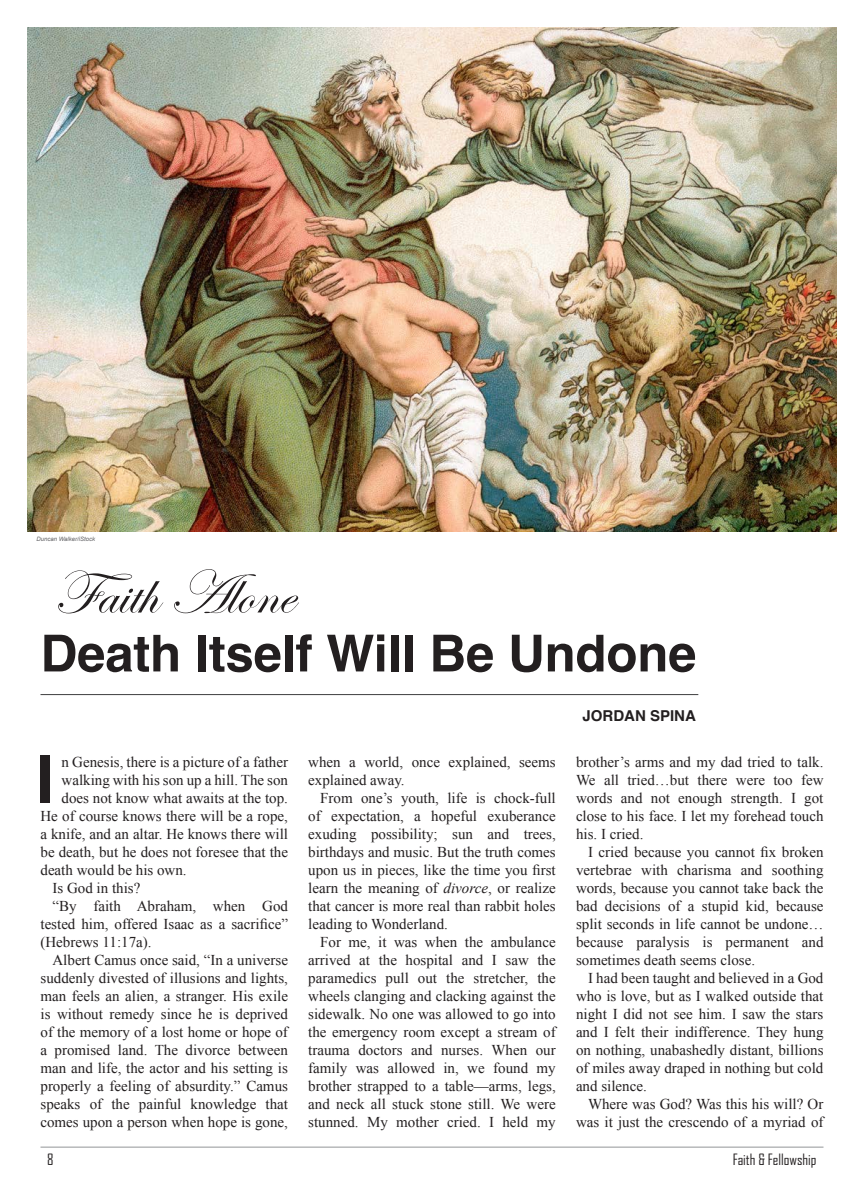
<style>
.page{position:relative;width:864px;height:1188px;background:#fff}
.page>*{position:absolute;margin:0;border:0;box-sizing:border-box;transform-origin:0 0}
.t1{font:700 65.85px "Helvetica";color:#231f20}
.t2{font:62.4px "Edwardian Script ITC";color:#231f20}
.t3{font:700 51px "Helvetica";letter-spacing:-.005em;color:#231f20}
.t4{font:15px/18px "Times New Roman";color:#231f20;text-align:justify}
.t5{font:15px "Agency FB";color:#231f20}
.t6{font:700 15px "Helvetica";color:#231f20}
.t7{font:italic 6px "Arial";color:#636366}
.s1{font-style:italic}
</style>
<div class="page">
<hr style="left:40px;top:1147px;width:784px;height:1px;background:#939598">
<hr style="left:40px;top:694px;width:658px;height:1px;background:#3e3e3f">
<img style="left:27px;top:27px;width:810px;height:504px">
<p class="t7" style="left:36px;top:535px;width:60px">Duncan Walker/iStock</p>
<p class="t2" style="left:55px;top:559px;width:240px">Faith Alone</p>
<p class="t3" style="left:40px;top:612px;width:658px">Death Itself Will Be Undone</p>
<p class="t6" style="left:583px;top:703px;width:115px">JORDAN SPINA</p>
<p class="t1" style="left:36px;top:726px;width:20px">I</p>
<p class="t4" style="left:308px;top:753px;width:249px">when a world, once explained, seems explained away.</p>
<p class="t4" style="left:62px;top:753px;width:228px">n Genesis, there is a picture of a father</p>
<p class="t4" style="left:62px;top:771px;width:228px">walking with his son up a hill. The son</p>
<p class="t4" style="left:62px;top:789px;width:228px">does not know what awaits at the top.</p>
<p class="t4" style="left:41px;top:807px;width:249px">He of course knows there will be a rope,</p>
<p class="t4" style="left:41px;top:825px;width:249px">a knife, and an altar. He knows there will</p>
<p class="t4" style="left:41px;top:843px;width:249px">be death, but he does not foresee that the</p>
<p class="t4" style="left:41px;top:861px;width:148px">death would be his own.</p>
<p class="t4" style="left:52px;top:879px;width:89px">Is God in this?</p>
<p class="t4" style="left:40px;top:897px;width:249px;text-indent:12px">“By faith Abraham, when God tested him, offered Isaac as a sacrifice” (Hebrews 11:17a).</p>
<p class="t4" style="left:40px;top:951px;width:249px;text-indent:12px">Albert Camus once said, “In a universe suddenly divested of illusions and lights, man feels an alien, a stranger. His exile is without remedy since he is deprived of the memory of a lost home or hope of a promised land. The divorce between man and life, the actor and his setting is properly a feeling of absurdity.” Camus speaks of the painful knowledge that comes upon a person when hope is gone,</p>
<p class="t4" style="left:308px;top:789px;width:249px;text-indent:12px">From one’s youth, life is chock-full of expectation, a hopeful exuberance exuding possibility; sun and trees, birthdays and music. But the truth comes upon us in pieces, like the time you first learn the meaning of <span class="s1">divorce</span>, or realize that cancer is more real than rabbit holes leading to Wonderland.</p>
<p class="t4" style="left:308px;top:933px;width:249px;text-indent:12px">For me, it was when the ambulance arrived at the hospital and I saw the paramedics pull out the stretcher, the wheels clanging and clacking against the sidewalk. No one was allowed to go into the emergency room except a stream of trauma doctors and nurses. When our family was allowed in, we found my brother strapped to a table—arms, legs, and neck all stuck stone still. We were stunned. My mother cried. I held my</p>
<p class="t5" style="left:47px;top:1150px;width:8px">8</p>
<p class="t4" style="left:576px;top:753px;width:249px">brother’s arms and my dad tried to talk.<br>We all tried…but there were too few words and not enough strength. I got close to his face. I let my forehead touch his. I cried.</p>
<p class="t4" style="left:576px;top:843px;width:249px;text-indent:12px">I cried because you cannot fix broken vertebrae with charisma and soothing words, because you cannot take back the bad decisions of a stupid kid, because split seconds in life cannot be undone… because paralysis is permanent and sometimes death seems close.</p>
<p class="t4" style="left:576px;top:969px;width:249px;text-indent:12px">I had been taught and believed in a God who is love, but as I walked outside that night I did not see him. I saw the stars and I felt their indifference. They hung on nothing, unabashedly distant, billions of miles away draped in nothing but cold and silence.</p>
<p class="t4" style="left:576px;top:1095px;width:249px;text-align:right">Where was God? Was this his will? Or was it just the crescendo of a myriad of</p>
<p class="t5" style="left:733px;top:1150px;width:85px">Faith &amp; Fellowship</p>
</div>
